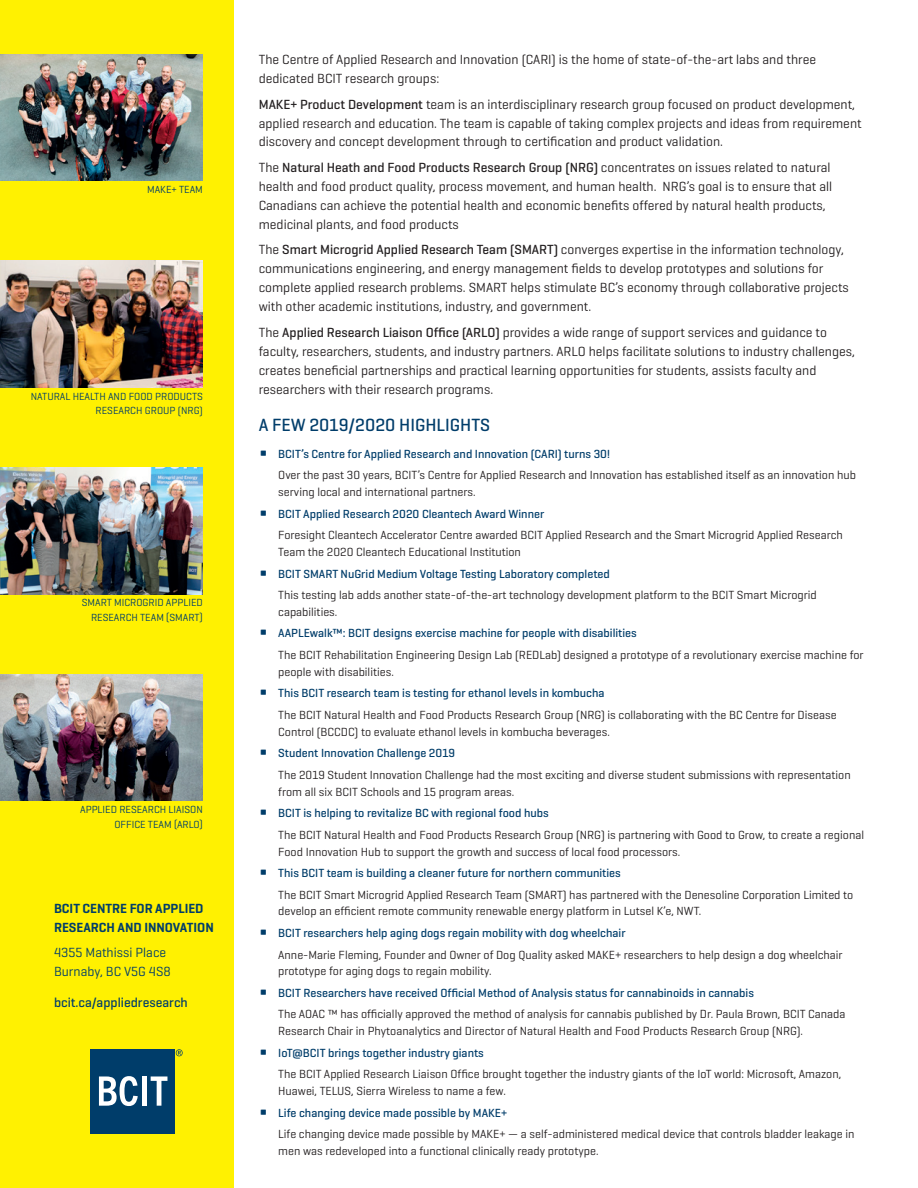
<style>
.page{position:relative;width:918px;height:1188px;background:#fff}
.page>*{position:absolute;margin:0;border:0;box-sizing:border-box;transform-origin:0 0}
.t1{font:500 18px "Geogrotesque";color:#003d6a}
.t2{font:13.5px/18.9px "Geogrotesque";color:#231f20}
.t3{font:600 13.5px/18.9px "Geogrotesque";color:#003d6a}
.t4{font:13.5px/18.9px "Geogrotesque";color:#003d6a}
.t5{font:500 13.5px "Geogrotesque";color:#003d6a}
.t6{font:12px/21.6px "Geogrotesque";color:#231f20}
.t7{font:500 12px "Geogrotesque";color:#003d6a}
.t8{font:10.5px/14.7px "Geogrotesque";color:#003d6a;text-align:right}
.s1{font-weight:500}
.s2{font-size:24.75px;color:#003d6a}
.s3{font-weight:500;color:#003d6a}
.s4{font-weight:400;font-size:24.75px}
</style>
<div class="page">
<div style="left:0;top:0;width:234px;height:1188px;background:#fff101"></div>
<div style="left:90px;top:1049px;width:85px;height:85px;background:#003d6a"></div>
<svg style="left:99px;top:1076px;width:39px;height:30px"></svg>
<div style="left:142px;top:1076px;width:5px;height:30px;background:#fff"></div>
<svg style="left:151px;top:1076px;width:16px;height:30px"></svg>
<svg style="left:176px;top:1049px;width:7px;height:7px"></svg>
<img style="left:0;top:54px;width:203px;height:127px">
<img style="left:0;top:261px;width:203px;height:126px">
<img style="left:0;top:467px;width:203px;height:127px">
<img style="left:0;top:674px;width:203px;height:127px">
<p class="t8" style="left:147px;top:182px;width:57px">MAKE+ TEAM</p>
<p class="t8" style="left:31px;top:388px;width:174px">NATURAL HEALTH AND FOOD PRODUCTS<br>RESEARCH GROUP (NRG)</p>
<p class="t8" style="left:82px;top:595px;width:123px">SMART MICROGRID APPLIED<br>RESEARCH TEAM (SMART)</p>
<p class="t8" style="left:80px;top:802px;width:124px">APPLIED RESEARCH LIAISON<br>OFFICE TEAM (ARLO)</p>
<p class="t3" style="left:54px;top:899px;width:161px">BCIT CENTRE FOR APPLIED<br>RESEARCH AND INNOVATION</p>
<p class="t4" style="left:54px;top:942px;width:118px">4355 Mathissi Place<br>Burnaby, BC V5G 4S8</p>
<p class="t5" style="left:54px;top:994px;width:135px">bcit.ca/appliedresearch</p>
<p class="t2" style="left:259px;top:50px;width:559px">The Centre of Applied Research and Innovation (CARI) is the home of state-of-the-art labs and three dedicated BCIT research groups:</p>
<p class="t2" style="left:259px;top:94px;width:604px"><span class="s1">MAKE+ Product Development</span> team is an interdisciplinary research group focused on product development, applied research and education. The team is capable of taking complex projects and ideas from requirement discovery and concept development through to certification and product validation.</p>
<p class="t2" style="left:259px;top:158px;width:575px">The <span class="s1">Natural Heath and Food Products Research Group (NRG)</span> concentrates on issues related to natural health and food product quality, process movement, and human health. NRG’s goal is to ensure that all Canadians can achieve the potential health and economic benefits offered by natural health products, medicinal plants, and food products</p>
<p class="t2" style="left:259px;top:240px;width:592px">The <span class="s1">Smart Microgrid Applied Research Team (SMART)</span> converges expertise in the information technology, communications engineering, and energy management fields to develop prototypes and solutions for complete applied research problems. SMART helps stimulate BC’s economy through collaborative projects with other academic institutions, industry, and government.</p>
<p class="t2" style="left:259px;top:322px;width:598px">The <span class="s1">Applied Research Liaison Office (ARLO)</span> provides a wide range of support services and guidance to faculty, researchers, students, and industry partners. ARLO helps facilitate solutions to industry challenges, creates beneficial partnerships and practical learning opportunities for students, assists faculty and researchers with their research programs.</p>
<h1 class="t1" style="left:259px;top:414px;width:233px">A FEW 2019/2020 HIGHLIGHTS</h1>
<p class="t6" style="left:278px;top:443px;width:579px;text-indent:-20px"><span class="s2">∆</span> <span class="s3">BCIT’s Centre for Applied Research and Innovation (CARI) turns 30!<br></span>Over the past 30 years, BCIT’s Centre for Applied Research and Innovation has established itself as an innovation hub</p>
<p class="t6" style="left:278px;top:481px;width:199px">serving local and international partners.</p>
<p class="t7" style="left:259px;top:506px;width:287px"><span class="s4">∆</span> BCIT Applied Research 2020 Cleantech Award Winner</p>
<p class="t6" style="left:278px;top:524px;width:566px">Foresight Cleantech Accelerator Centre awarded BCIT Applied Research and the Smart Microgrid Applied Research</p>
<p class="t6" style="left:278px;top:541px;width:244px">Team the 2020 Cleantech Educational Institution</p>
<p class="t7" style="left:259px;top:566px;width:353px"><span class="s4">∆</span> BCIT SMART NuGrid Medium Voltage Testing Laboratory completed</p>
<p class="t6" style="left:278px;top:584px;width:540px">This testing lab adds another state-of-the-art technology development platform to the BCIT Smart Microgrid</p>
<p class="t6" style="left:278px;top:601px;width:61px">capabilities.</p>
<p class="t7" style="left:259px;top:626px;width:380px"><span class="s4">∆</span> AAPLEwalk™: BCIT designs exercise machine for people with disabilities</p>
<p class="t6" style="left:278px;top:644px;width:587px">The BCIT Rehabilitation Engineering Design Lab (REDLab) designed a prototype of a revolutionary exercise machine for</p>
<p class="t6" style="left:278px;top:661px;width:117px">people with disabilities.</p>
<p class="t7" style="left:259px;top:686px;width:347px"><span class="s4">∆</span> This BCIT research team is testing for ethanol levels in kombucha</p>
<p class="t6" style="left:278px;top:704px;width:560px">The BCIT Natural Health and Food Products Research Group (NRG) is collaborating with the BC Centre for Disease</p>
<p class="t6" style="left:259px;top:720px;width:353px;text-indent:20px">Control (BCCDC) to evaluate ethanol levels in kombucha beverages. <span class="s2">∆</span> <span class="s3">Student Innovation Challenge 2019</span></p>
<p class="t6" style="left:278px;top:766px;width:574px;line-height:16.8px">The 2019 Student Innovation Challenge had the most exciting and diverse student submissions with representation from all six BCIT Schools and 15 program areas.</p>
<p class="t6" style="left:278px;top:802px;width:587px;text-indent:-20px"><span class="s2">∆</span> <span class="s3">BCIT is helping to revitalize BC with regional food hubs<br></span>The BCIT Natural Health and Food Products Research Group (NRG) is partnering with Good to Grow, to create a regional</p>
<p class="t6" style="left:259px;top:840px;width:423px;text-indent:20px">Food Innovation Hub to support the growth and success of local food processors. <span class="s2">∆</span> <span class="s3">This BCIT team is building a cleaner future for northern communities</span></p>
<p class="t6" style="left:278px;top:886px;width:577px;line-height:16.8px">The BCIT Smart Microgrid Applied Research Team (SMART) has partnered with the Denesoline Corporation Limited to develop an efficient remote community renewable energy platform in Lutsel K’e, NWT.</p>
<p class="t6" style="left:278px;top:922px;width:566px;text-indent:-20px"><span class="s2">∆</span> <span class="s3">BCIT researchers help aging dogs regain mobility with dog wheelchair<br></span>Anne-Marie Fleming, Founder and Owner of Dog Quality asked MAKE+ researchers to help design a dog wheelchair</p>
<p class="t6" style="left:278px;top:960px;width:215px">prototype for aging dogs to regain mobility.</p>
<p class="t7" style="left:259px;top:985px;width:497px"><span class="s4">∆</span> BCIT Researchers have received Official Method of Analysis status for cannabinoids in cannabis</p>
<p class="t6" style="left:278px;top:1003px;width:569px">The AOAC ™ has officially approved the method of analysis for cannabis published by Dr. Paula Brown, BCIT Canada</p>
<p class="t6" style="left:259px;top:1020px;width:546px;text-indent:20px">Research Chair in Phytoanalytics and Director of Natural Health and Food Products Research Group (NRG). <span class="s2">∆</span> <span class="s3">IoT@BCIT brings together industry giants</span></p>
<p class="t6" style="left:278px;top:1065px;width:565px;line-height:16.8px">The BCIT Applied Research Liaison Office brought together the industry giants of the IoT world: Microsoft, Amazon,<br>Huawei, TELUS, Sierra Wireless to name a few.</p>
<p class="t6" style="left:278px;top:1101px;width:578px;text-indent:-20px"><span class="s2">∆</span> <span class="s3">Life changing device made possible by MAKE+<br></span>Life changing device made possible by MAKE+ — a self-administered medical device that controls bladder leakage in</p>
<p class="t6" style="left:278px;top:1140px;width:322px">men was redeveloped into a functional clinically ready prototype.</p>
</div>
